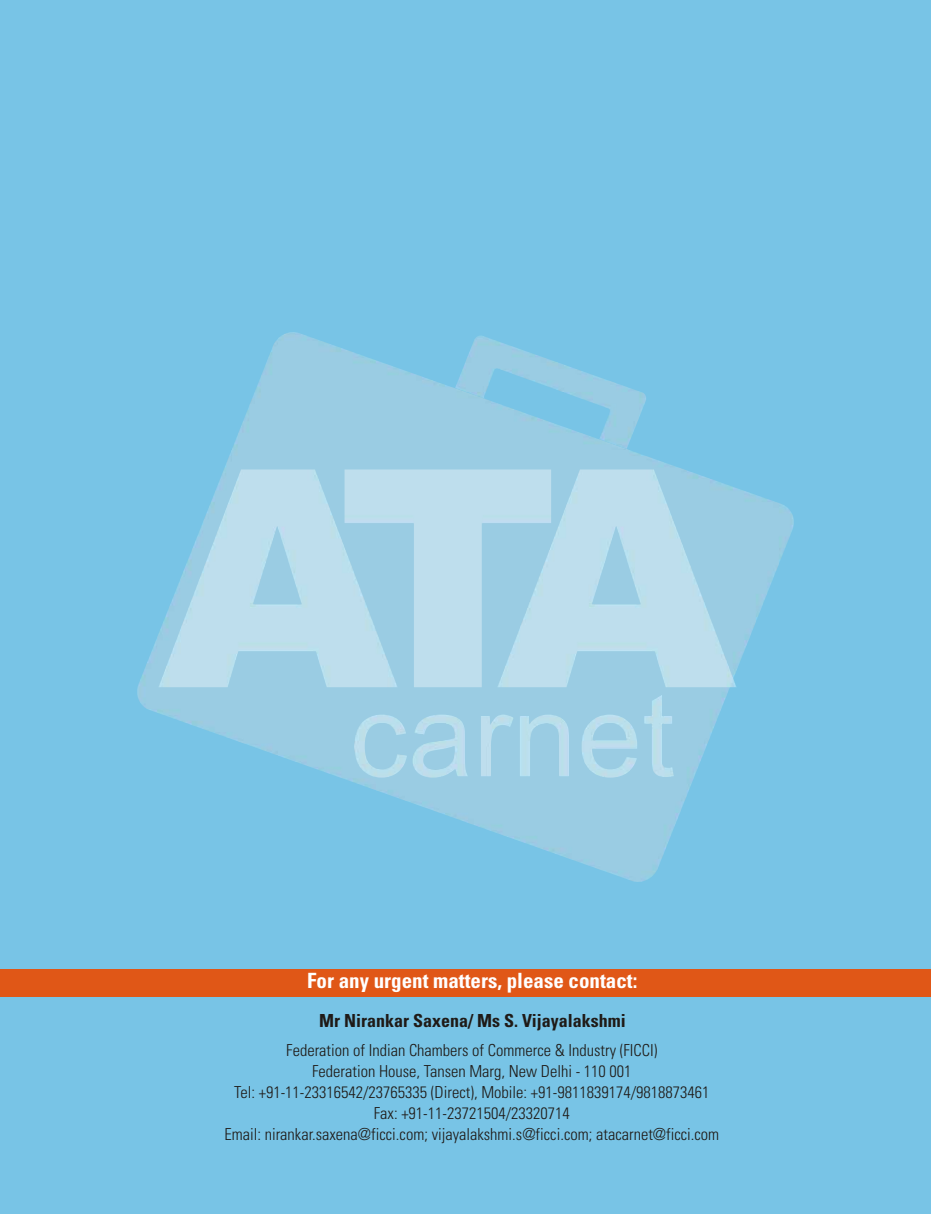
<style>
.page{position:relative;width:931px;height:1214px;background:#fff}
.page>*{position:absolute;margin:0;border:0;box-sizing:border-box;transform-origin:0 0}
.t1{font:300 condensed 21px "Univers";color:#fff}
.t2{font:300 condensed 18px "Univers";color:#1f1a17}
.t3{font:300 condensed 16.5px/21px "Univers";color:#1f1a17;text-align:center}
</style>
<div class="page">
<div style="left:0;top:0;width:931px;height:1213px;background:#78c4e6"></div>
<img style="left:137px;top:332px;width:657px;height:550px">
<img style="left:158px;top:469px;width:186px;height:218px">
<img style="left:551px;top:469px;width:185px;height:218px">
<img style="left:344px;top:469px;width:207px;height:218px">
<img style="left:354px;top:695px;width:320px;height:82px">
<div style="left:0;top:969px;width:931px;height:28px;background:#e05717"></div>
<p class="t1" style="left:307px;top:968px;width:332px">For any urgent matters, please contact:</p>
<p class="t2" style="left:319px;top:1009px;width:308px">Mr Nirankar Saxena/ Ms S. Vijayalakshmi</p>
<p class="t3" style="left:224px;top:1039px;width:496px">Federation of Indian Chambers of Commerce &amp; Industry (FICCI)<br>Federation House, Tansen Marg, New Delhi - 110 001<br>Tel: +91-11-23316542/23765335 (Direct), Mobile: +91-9811839174/9818873461<br>Fax: +91-11-23721504/23320714<br>Email: nirankar.saxena@ficci.com; vijayalakshmi.s@ficci.com; atacarnet@ficci.com</p>
</div>
